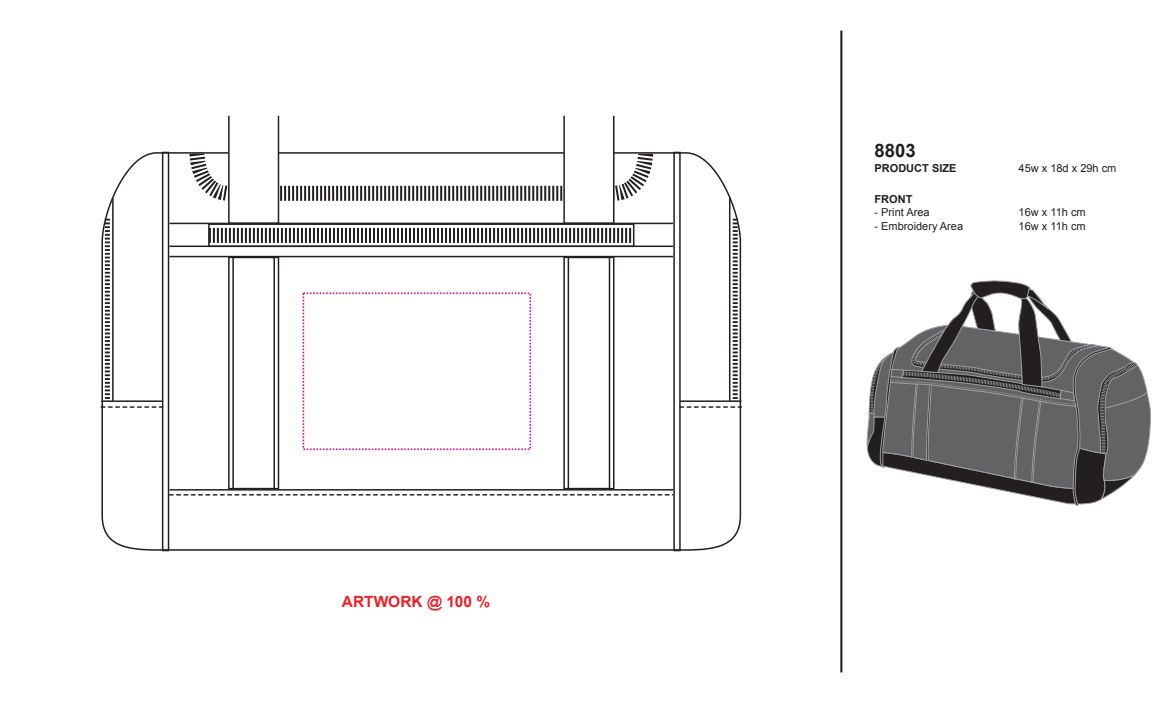
<style>
.page{position:relative;width:1176px;height:703px;background:#fff}
.page>*{position:absolute;margin:0;border:0;box-sizing:border-box;transform-origin:0 0}
.t1{font:700 18.5px "Arial";color:#211e1e}
.t2{font:700 15.45px "Arial";color:#ec2026}
.t3{font:11px "Arial";color:#211e1e}
.t4{font:700 11px "Arial";color:#211e1e}
</style>
<div class="page">
<hr style="left:840px;top:31px;width:2px;height:641px;background:#211e1e">
<svg style="left:101px;top:151px;width:640px;height:400px"></svg>
<hr style="left:169px;top:245px;width:504px;height:2px;background:#231f20">
<hr style="left:169px;top:256px;width:504px;height:1px;background:#231f20">
<hr style="left:169px;top:223px;width:504px;height:1px;background:#231f20">
<div style="left:208px;top:223px;width:426px;height:24px;border:2px solid #231f20"></div>
<svg style="left:209px;top:228px;width:424px;height:15px"></svg>
<div style="left:228px;top:256px;width:51px;height:233px;background:#fff;border:2px solid #231f20"></div>
<div style="left:232px;top:256px;width:43px;height:233px;border:2px solid #231f20"></div>
<div style="left:563px;top:256px;width:51px;height:233px;background:#fff;border:2px solid #231f20"></div>
<div style="left:567px;top:256px;width:43px;height:233px;border:2px solid #231f20"></div>
<svg style="left:182px;top:139px;width:478px;height:69px"></svg>
<div style="left:228px;top:115px;width:51px;height:109px;background:#fff;border:2px solid #231f20"></div>
<div style="left:563px;top:115px;width:51px;height:109px;background:#fff;border:2px solid #231f20"></div>
<svg style="left:866px;top:280px;width:285px;height:226px"></svg>
<h2 class="t2" style="left:342px;top:591px;width:150px">ARTWORK @ 100 %</h2>
<h1 class="t1" style="left:874px;top:138px;width:43px">8803</h1>
<p class="t4" style="left:874px;top:161px;width:83px">PRODUCT SIZE</p>
<p class="t3" style="left:1018px;top:161px;width:99px">45w x 18d x 29h cm</p>
<p class="t4" style="left:874px;top:192px;width:39px">FRONT</p>
<p class="t3" style="left:874px;top:205px;width:57px">- Print Area</p>
<p class="t3" style="left:1018px;top:205px;width:69px">16w x 11h cm</p>
<p class="t3" style="left:874px;top:218px;width:90px">- Embroidery Area</p>
<p class="t3" style="left:1018px;top:218px;width:69px">16w x 11h cm</p>
</div>
